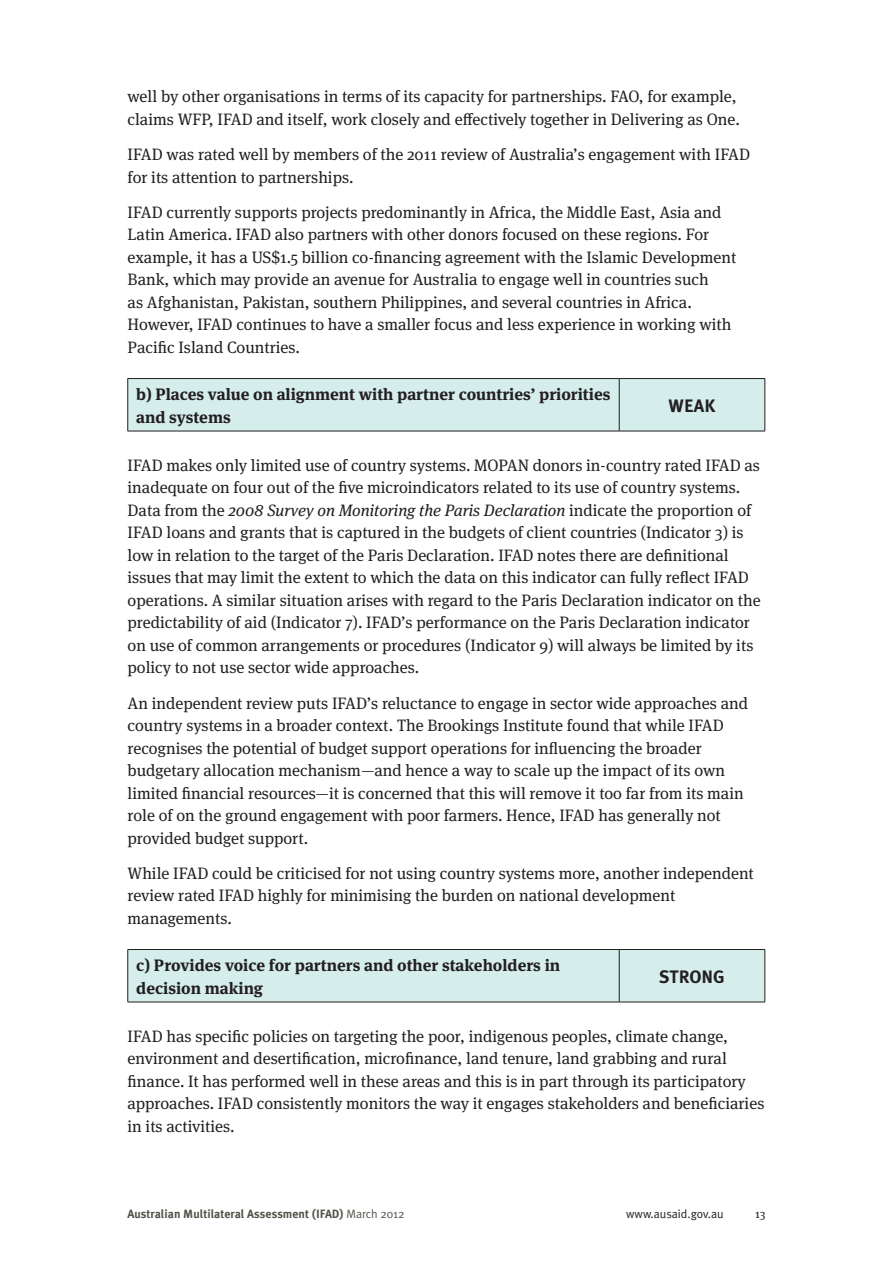
<style>
.page{position:relative;width:893px;height:1263px;background:#fff}
.page>*{position:absolute;margin:0;border:0;box-sizing:border-box;transform-origin:0 0}
._08bbbb_RIGHT_COLUMN{font:700 18px "Meta Plus";color:#231f20}
._04__BODY_TEXT{font:16.5px/22.5px "Meta Serif OT";color:#231f20}
._04__BODY_TEXT-2{font:700 16.5px/22.5px "Meta Serif OT";color:#231f20}
.t1{font:700 12px "Meta Plus";color:#53534a}
.t2{font:12px "Meta Plus Normal";color:#231f20}
.t3{font:12px "Meta Serif OT";color:#231f20}
.s1{font-style:italic}
.s2{font-family:"Meta Plus Normal";font-weight:400}
</style>
<div class="page">
<div style="left:128px;top:379px;width:637px;height:52px;background:#d5edeb"></div>
<hr style="left:128px;top:378px;width:491px;height:1px;background:#231f20">
<hr style="left:619px;top:378px;width:146px;height:1px;background:#231f20">
<hr style="left:619px;top:379px;width:1px;height:52px;background:#231f20">
<hr style="left:128px;top:431px;width:491px;height:1px;background:#231f20">
<hr style="left:619px;top:431px;width:146px;height:1px;background:#231f20">
<hr style="left:127px;top:379px;width:1px;height:52px;background:#231f20">
<hr style="left:765px;top:379px;width:1px;height:52px;background:#231f20">
<div style="left:128px;top:950px;width:637px;height:52px;background:#d5edeb"></div>
<hr style="left:128px;top:949px;width:491px;height:1px;background:#231f20">
<hr style="left:619px;top:949px;width:146px;height:1px;background:#231f20">
<hr style="left:619px;top:950px;width:1px;height:52px;background:#231f20">
<hr style="left:128px;top:1002px;width:491px;height:1px;background:#231f20">
<hr style="left:619px;top:1002px;width:146px;height:1px;background:#231f20">
<hr style="left:127px;top:950px;width:1px;height:52px;background:#231f20">
<hr style="left:765px;top:950px;width:1px;height:52px;background:#231f20">
<p class="_04__BODY_TEXT" style="left:128px;top:86px;width:614px">well by other organisations in terms of its capacity for partnerships. FAO, for example, claims WFP, IFAD and itself, work closely and effectively together in Delivering as One.</p>
<p class="_04__BODY_TEXT" style="left:128px;top:143px;width:624px">IFAD was rated well by members of the 2011 review of Australia’s engagement with IFAD for its attention to partnerships.</p>
<p class="_04__BODY_TEXT" style="left:128px;top:201px;width:610px">IFAD currently supports projects predominantly in Africa, the Middle East, Asia and Latin America. IFAD also partners with other donors focused on these regions. For example, it has a US$1.5 billion co-financing agreement with the Islamic Development Bank, which may provide an avenue for Australia to engage well in countries such<br>as Afghanistan, Pakistan, southern Philippines, and several countries in Africa.<br>However, IFAD continues to have a smaller focus and less experience in working with Pacific Island Countries.</p>
<p class="_04__BODY_TEXT-2" style="left:136px;top:383px;width:476px">b) Places value on alignment with partner countries’ priorities and systems</p>
<p class="_08bbbb_RIGHT_COLUMN" style="left:669px;top:395px;width:48px">WEAK</p>
<p class="_04__BODY_TEXT" style="left:128px;top:454px;width:635px">IFAD makes only limited use of country systems. MOPAN donors in-country rated IFAD as inadequate on four out of the five microindicators related to its use of country systems.<br>Data from the <span class="s1">2008 Survey on Monitoring the Paris Declaration</span> indicate the proportion of IFAD loans and grants that is captured in the budgets of client countries (Indicator 3) is low in relation to the target of the Paris Declaration. IFAD notes there are definitional issues that may limit the extent to which the data on this indicator can fully reflect IFAD operations. A similar situation arises with regard to the Paris Declaration indicator on the predictability of aid (Indicator 7). IFAD’s performance on the Paris Declaration indicator on use of common arrangements or procedures (Indicator 9) will always be limited by its policy to not use sector wide approaches.</p>
<p class="_04__BODY_TEXT" style="left:128px;top:692px;width:622px">An independent review puts IFAD’s reluctance to engage in sector wide approaches and country systems in a broader context. The Brookings Institute found that while IFAD recognises the potential of budget support operations for influencing the broader budgetary allocation mechanism—and hence a way to scale up the impact of its own limited financial resources—it is concerned that this will remove it too far from its main role of on the ground engagement with poor farmers. Hence, IFAD has generally not provided budget support.</p>
<p class="_04__BODY_TEXT" style="left:128px;top:862px;width:628px">While IFAD could be criticised for not using country systems more, another independent review rated IFAD highly for minimising the burden on national development managements.</p>
<p class="_04__BODY_TEXT-2" style="left:136px;top:954px;width:425px">c) Provides voice for partners and other stakeholders in decision making</p>
<p class="_08bbbb_RIGHT_COLUMN" style="left:659px;top:966px;width:67px">STRONG</p>
<p class="_04__BODY_TEXT" style="left:128px;top:1025px;width:638px">IFAD has specific policies on targeting the poor, indigenous peoples, climate change, environment and desertification, microfinance, land tenure, land grabbing and rural finance. It has performed well in these areas and this is in part through its participatory approaches. IFAD consistently monitors the way it engages stakeholders and beneficiaries in its activities.</p>
<p class="t1" style="left:128px;top:1207px;width:279px">Australian Multilateral Assessment (IFAD) <span class="s2">March 2012</span></p>
<p class="t2" style="left:626px;top:1207px;width:99px">www.ausaid.gov.au</p>
<p class="t3" style="left:755px;top:1207px;width:12px">13</p>
</div>
